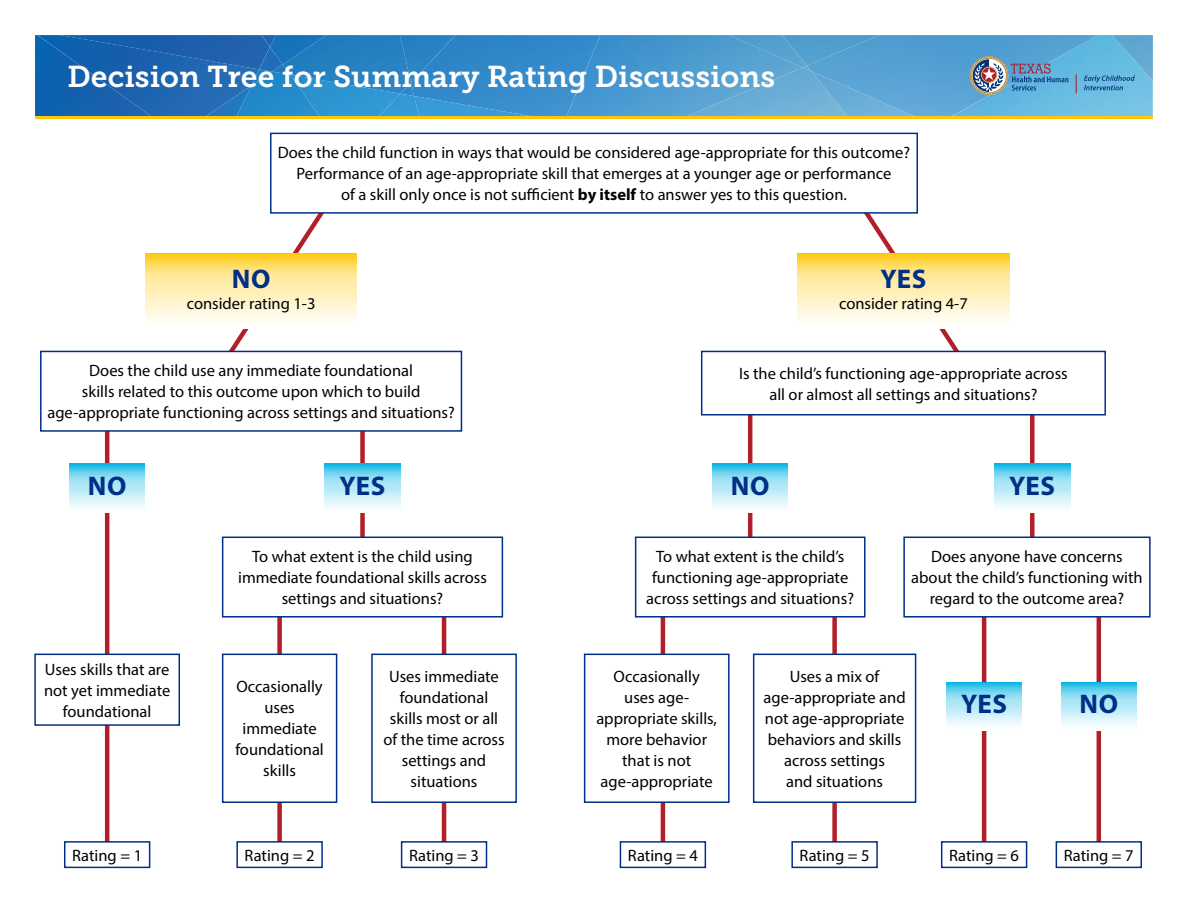
<style>
.page{position:relative;width:1188px;height:918px;background:#fff}
.page>*{position:absolute;margin:0;border:0;box-sizing:border-box;transform-origin:0 0}
.t1{font:30px "Museo Slab 700";color:#fff}
.t2{font:700 27px "Myriad Pro";letter-spacing:.02em;color:#002f87}
.t3{font:16.5px/21px "Myriad Pro";color:#000;text-align:center}
.s1{font-weight:700}
</style>
<div class="page">
<svg style="left:210px;top:214px;width:133px;height:137px"></svg>
<svg style="left:845px;top:214px;width:133px;height:137px"></svg>
<hr style="left:105px;top:419px;width:4px;height:429px;background:#b12028">
<div style="left:360px;top:419px;width:5px;height:137px;background:#b12028"></div>
<hr style="left:748px;top:391px;width:4px;height:172px;background:#b12028">
<div style="left:1030px;top:391px;width:5px;height:172px;background:#b12028"></div>
<div style="left:277px;top:589px;width:5px;height:257px;background:#b12028"></div>
<svg style="left:661px;top:589px;width:4px;height:257px"></svg>
<hr style="left:982px;top:589px;width:4px;height:257px;background:#b12028">
<hr style="left:442px;top:589px;width:4px;height:257px;background:#b12028">
<div style="left:832px;top:589px;width:5px;height:257px;background:#b12028"></div>
<hr style="left:1097px;top:589px;width:4px;height:257px;background:#b12028">
<svg style="left:146px;top:253px;width:211px;height:76px;background:#ffeba9"></svg>
<svg style="left:69px;top:464px;width:76px;height:48px;background:#a9e5f5"></svg>
<svg style="left:712px;top:464px;width:76px;height:48px;background:#a9e5f5"></svg>
<svg style="left:946px;top:682px;width:76px;height:49px;background:#aae5f5"></svg>
<svg style="left:325px;top:464px;width:75px;height:48px;background:#a9e5f5"></svg>
<svg style="left:994px;top:464px;width:76px;height:48px;background:#a9e5f5"></svg>
<svg style="left:1061px;top:682px;width:76px;height:49px;background:#aae5f5"></svg>
<svg style="left:798px;top:253px;width:211px;height:76px;background:#ffeba9"></svg>
<img style="left:803px;top:71px;width:4px;height:45px">
<img style="left:600px;top:35px;width:203px;height:81px">
<img style="left:414px;top:35px;width:186px;height:81px">
<svg style="left:803px;top:67px;width:4px;height:4px"></svg>
<img style="left:729px;top:35px;width:78px;height:32px">
<img style="left:807px;top:35px;width:145px;height:81px">
<img style="left:782px;top:35px;width:98px;height:31px">
<div style="left:411px;top:35px;width:45px;height:48px;background:#2c84c5"></div>
<img style="left:411px;top:83px;width:3px;height:11px">
<img style="left:290px;top:35px;width:121px;height:59px">
<img style="left:283px;top:65px;width:7px;height:7px">
<img style="left:276px;top:35px;width:50px;height:30px">
<img style="left:270px;top:47px;width:13px;height:25px">
<img style="left:270px;top:35px;width:6px;height:12px">
<img style="left:35px;top:35px;width:235px;height:81px">
<img style="left:419px;top:96px;width:111px;height:20px">
<img style="left:401px;top:94px;width:18px;height:22px">
<img style="left:319px;top:75px;width:82px;height:41px">
<img style="left:259px;top:72px;width:60px;height:44px">
<img style="left:259px;top:69px;width:13px;height:17px">
<img style="left:38px;top:35px;width:221px;height:81px">
<img style="left:952px;top:35px;width:201px;height:81px">
<hr style="left:35px;top:116px;width:1118px;height:3px;background:#ffc600">
<svg style="left:1084px;top:75px;width:51px;height:15px"></svg>
<svg style="left:1076px;top:74px;width:1px;height:19px"></svg>
<svg style="left:970px;top:56px;width:98px;height:39px;background:#709cbb"></svg>
<div style="left:270px;top:133px;width:648px;height:81px;border:2px solid #002f87"></div>
<div style="left:702px;top:351px;width:403px;height:64px;background:#fff"></div>
<div style="left:701px;top:351px;width:405px;height:65px;border:2px solid #002f87"></div>
<div style="left:41px;top:351px;width:420px;height:80px;background:#fff"></div>
<div style="left:40px;top:351px;width:422px;height:81px;border:2px solid #002f87"></div>
<div style="left:223px;top:537px;width:279px;height:80px;background:#fff"></div>
<div style="left:222px;top:537px;width:281px;height:81px;border:2px solid #002f87"></div>
<div style="left:636px;top:537px;width:229px;height:80px;background:#fff"></div>
<div style="left:635px;top:537px;width:231px;height:81px;border:2px solid #002f87"></div>
<div style="left:904px;top:537px;width:246px;height:80px;background:#fff"></div>
<div style="left:903px;top:537px;width:248px;height:81px;border:2px solid #002f87"></div>
<div style="left:35px;top:654px;width:144px;height:71px;background:#fff"></div>
<div style="left:34px;top:654px;width:146px;height:72px;border:2px solid #002f87"></div>
<div style="left:65px;top:842px;width:85px;height:25px;background:#fff"></div>
<div style="left:64px;top:841px;width:86px;height:27px;border:2px solid #002f87"></div>
<div style="left:620px;top:842px;width:85px;height:25px;background:#fff"></div>
<div style="left:620px;top:841px;width:86px;height:27px;border:2px solid #002f87"></div>
<div style="left:237px;top:842px;width:85px;height:25px;background:#fff"></div>
<div style="left:236px;top:841px;width:87px;height:27px;border:2px solid #002f87"></div>
<div style="left:792px;top:842px;width:85px;height:25px;background:#fff"></div>
<div style="left:791px;top:841px;width:87px;height:27px;border:2px solid #002f87"></div>
<div style="left:942px;top:842px;width:85px;height:25px;background:#fff"></div>
<div style="left:941px;top:841px;width:86px;height:27px;border:2px solid #002f87"></div>
<div style="left:402px;top:842px;width:85px;height:25px;background:#fff"></div>
<div style="left:401px;top:841px;width:86px;height:27px;border:2px solid #002f87"></div>
<div style="left:1056px;top:842px;width:85px;height:25px;background:#fff"></div>
<div style="left:1056px;top:841px;width:86px;height:27px;border:2px solid #002f87"></div>
<div style="left:223px;top:654px;width:114px;height:148px;background:#fff"></div>
<div style="left:222px;top:654px;width:115px;height:149px;border:2px solid #002f87"></div>
<div style="left:584px;top:654px;width:146px;height:149px;border:2px solid #002f87"></div>
<div style="left:372px;top:654px;width:144px;height:148px;background:#fff"></div>
<div style="left:371px;top:654px;width:146px;height:149px;border:2px solid #002f87"></div>
<div style="left:754px;top:654px;width:162px;height:148px;background:#fff"></div>
<div style="left:753px;top:654px;width:163px;height:149px;border:2px solid #002f87"></div>
<h1 class="t1" style="left:68px;top:60px;width:709px">Decision Tree for Summary Rating Discussions</h1>
<p class="t3" style="left:278px;top:142px;width:634px">Does the child function in ways that would be considered age-appropriate for this outcome?<br>Performance of an age-appropriate skill that emerges at a younger age or performance<br>of a skill only once is not sufficient <span class="s1">by itself</span> to answer yes to this question.</p>
<h2 class="t2" style="left:232px;top:262px;width:40px">NO</h2>
<p class="t3" style="left:187px;top:293px;width:130px">consider rating 1-3</p>
<h2 class="t2" style="left:881px;top:262px;width:47px">YES</h2>
<p class="t3" style="left:839px;top:293px;width:130px">consider rating 4-7</p>
<p class="t3" style="left:47px;top:360px;width:409px">Does the child use any immediate foundational<br>skills related to this outcome upon which to build age-appropriate functioning across settings and situations?</p>
<p class="t3" style="left:739px;top:362px;width:330px">Is the child’s functioning age-appropriate across all or almost all settings and situations?</p>
<h2 class="t2" style="left:88px;top:469px;width:40px">NO</h2>
<h2 class="t2" style="left:340px;top:469px;width:47px">YES</h2>
<h2 class="t2" style="left:731px;top:469px;width:40px">NO</h2>
<h2 class="t2" style="left:1009px;top:469px;width:47px">YES</h2>
<p class="t3" style="left:44px;top:659px;width:128px">Uses skills that are not yet immediate foundational</p>
<p class="t3" style="left:238px;top:546px;width:250px">To what extent is the child using immediate foundational skills across settings and situations?</p>
<p class="t3" style="left:646px;top:546px;width:209px">To what extent is the child’s functioning age-appropriate across settings and situations?</p>
<p class="t3" style="left:911px;top:546px;width:233px">Does anyone have concerns about the child’s functioning with regard to the outcome area?</p>
<p class="t3" style="left:383px;top:666px;width:123px">Uses immediate foundational skills most or all of the time across settings and situations</p>
<p class="t3" style="left:764px;top:666px;width:144px">Uses a mix of age-appropriate and not age-appropriate behaviors and skills across settings<br>and situations</p>
<p class="t3" style="left:235px;top:676px;width:90px">Occasionally uses immediate foundational skills</p>
<p class="t3" style="left:596px;top:666px;width:122px">Occasionally uses age&shy;appropriate skills, more behavior that is not age-appropriate</p>
<h2 class="t2" style="left:961px;top:687px;width:47px">YES</h2>
<h2 class="t2" style="left:1080px;top:687px;width:40px">NO</h2>
<p class="t3" style="left:72px;top:845px;width:71px">Rating = 1</p>
<p class="t3" style="left:245px;top:845px;width:71px">Rating = 2</p>
<p class="t3" style="left:409px;top:845px;width:71px">Rating = 3</p>
<p class="t3" style="left:628px;top:845px;width:71px">Rating = 4</p>
<p class="t3" style="left:800px;top:845px;width:71px">Rating = 5</p>
<p class="t3" style="left:949px;top:845px;width:71px">Rating = 6</p>
<p class="t3" style="left:1064px;top:845px;width:71px">Rating = 7</p>
</div>
